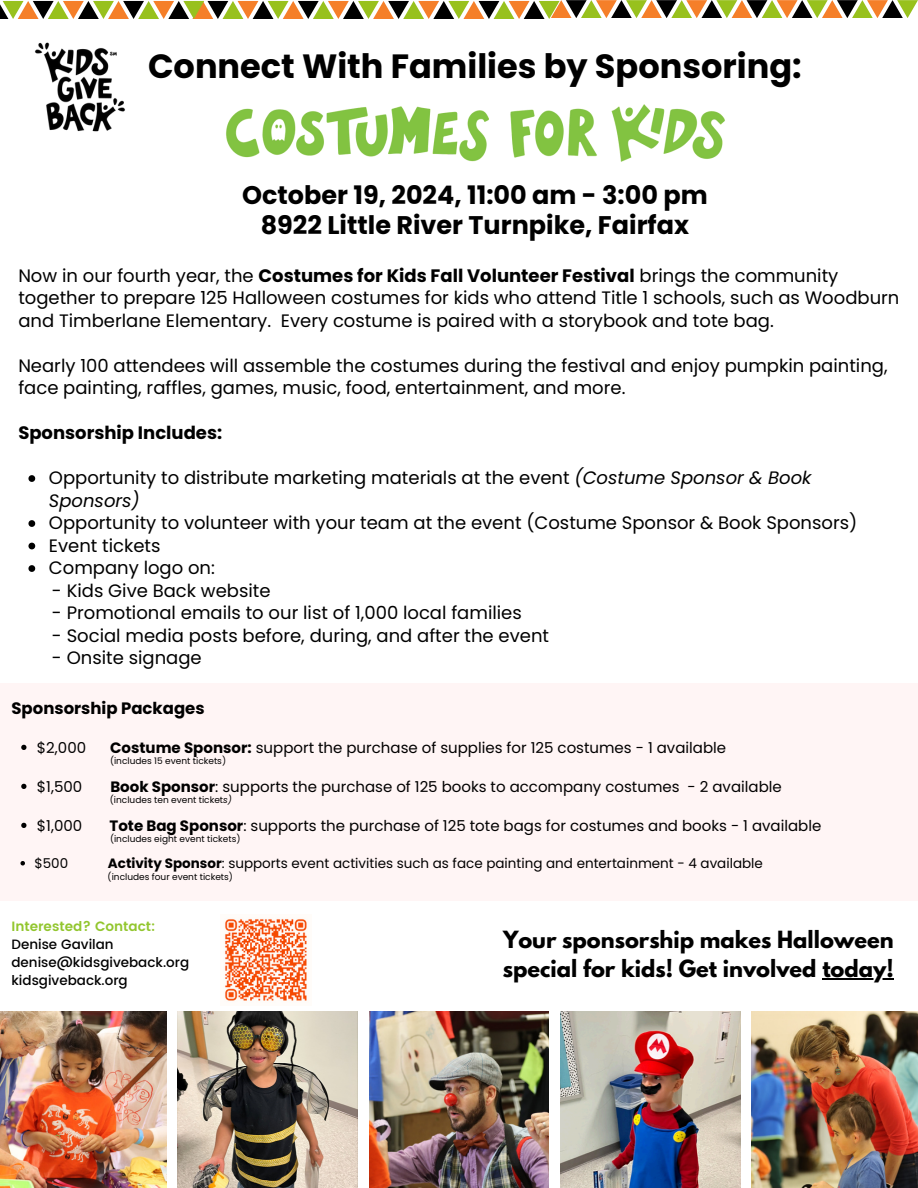
<style>
.page{position:relative;width:918px;height:1188px;background:#fff}
.page>*{position:absolute;margin:0;border:0;box-sizing:border-box;transform-origin:0 0}
.t1{font:700 33.6px "Poppins";color:#000}
.t2{font:700 25.5px/30.3px "Poppins";color:#000;text-align:center}
.t3{font:700 21px/29.2px "League Spartan";color:#000}
.t4{font:18px/22.5px "Poppins";color:#000}
.t5{font:700 18px "Poppins";color:#000}
.t6{font:700 16.5px "Poppins";color:#000}
.t7{font:15px "Poppins";color:#000}
.t8{font:13.5px "Poppins";color:#000}
.t9{font:500 13.5px/18px "Poppins";color:#000}
.t10{font:9px "Poppins";color:#000}
.s1{font-weight:700}
.s2{font-style:italic}
.s3{font-weight:600;color:#92c62e}
</style>
<div class="page">
<img style="left:0;top:1012px;width:166px;height:176px">
<img style="left:178px;top:1012px;width:180px;height:176px">
<img style="left:369px;top:1012px;width:180px;height:176px">
<img style="left:560px;top:1012px;width:180px;height:176px">
<img style="left:752px;top:1012px;width:166px;height:176px">
<svg style="left:0;top:0;width:918px;height:19px"></svg>
<img style="left:226px;top:104px;width:499px;height:58px">
<img style="left:35px;top:42px;width:90px;height:90px">
<div style="left:0;top:683px;width:918px;height:218px;background:#fff5f5"></div>
<img style="left:224px;top:918px;width:83px;height:83px">
<svg style="left:28px;top:475px;width:7px;height:7px"></svg>
<svg style="left:28px;top:520px;width:7px;height:7px"></svg>
<svg style="left:28px;top:543px;width:7px;height:6px"></svg>
<svg style="left:28px;top:565px;width:7px;height:7px"></svg>
<hr style="left:822px;top:979px;width:72px;height:1px;background:#000">
<svg style="left:21px;top:745px;width:5px;height:5px"></svg>
<svg style="left:21px;top:784px;width:5px;height:5px"></svg>
<svg style="left:21px;top:823px;width:5px;height:5px"></svg>
<svg style="left:20px;top:861px;width:5px;height:5px"></svg>
<p class="t1" style="left:148px;top:43px;width:655px">Connect With Families by Sponsoring:</p>
<h5 class="t2" style="left:242px;top:180px;width:467px">October 19, 2024, 11:00 am - 3:00 pm<br>8922 Little River Turnpike, Fairfax</h5>
<p class="t4" style="left:18px;top:264px;width:883px">Now in our fourth year, the <span class="s1">Costumes for Kids Fall Volunteer Festival</span> brings the community together to prepare 125 Halloween costumes for kids who attend Title 1 schools, such as Woodburn and Timberlane Elementary. Every costume is paired with a storybook and tote bag.</p>
<h1 class="t4" style="left:18px;top:354px;width:871px">Nearly 100 attendees will assemble the costumes during the festival and enjoy pumpkin painting, face painting, raffles, games, music, food, entertainment, and more.</h1>
<p class="t5" style="left:18px;top:420px;width:205px">Sponsorship Includes:</p>
<h2 class="t4" style="left:49px;top:467px;width:764px">Opportunity to distribute marketing materials at the event <span class="s2">(Costume Sponsor &amp; Book<br>Sponsors)</span></h2>
<h5 class="t4" style="left:49px;top:512px;width:810px">Opportunity to volunteer with your team at the event (Costume Sponsor &amp; Book Sponsors)</h5>
<h5 class="t4" style="left:49px;top:534px;width:113px">Event tickets</h5>
<h4 class="t4" style="left:49px;top:557px;width:168px">Company logo on:</h4>
<p class="t4" style="left:52px;top:579px;width:220px">- Kids Give Back website</p>
<p class="t4" style="left:52px;top:602px;width:471px">- Promotional emails to our list of 1,000 local families</p>
<p class="t4" style="left:52px;top:624px;width:499px">- Social media posts before, during, and after the event</p>
<p class="t4" style="left:52px;top:647px;width:151px">- Onsite signage</p>
<p class="t6" style="left:11px;top:697px;width:195px">Sponsorship Packages</p>
<p class="t7" style="left:37px;top:737px;width:51px">$2,000</p>
<p class="t7" style="left:110px;top:737px;width:617px"><span class="s1">Costume Sponsor:</span> support the purchase of supplies for 125 costumes - 1 available</p>
<p class="t10" style="left:110px;top:755px;width:118px">(includes 15 event tickets)</p>
<p class="t7" style="left:37px;top:776px;width:47px">$1,500</p>
<p class="t7" style="left:110px;top:776px;width:673px"><span class="s1">Book Sponsor</span>: supports the purchase of 125 books to accompany costumes - 2 available</p>
<p class="t10" style="left:110px;top:794px;width:124px">(includes ten event ticket<span class="s2">s)</span></p>
<p class="t7" style="left:37px;top:815px;width:47px">$1,000</p>
<p class="t7" style="left:110px;top:815px;width:713px"><span class="s1">Tote Bag Sponsor</span>: supports the purchase of 125 tote bags for costumes and books - 1 available</p>
<p class="t10" style="left:110px;top:833px;width:132px">(includes eight event tickets)</p>
<p class="t8" style="left:34px;top:854px;width:35px">$500</p>
<p class="t8" style="left:108px;top:854px;width:657px"><span class="s1">Activity Sponsor</span>: supports event activities such as face painting and entertainment - 4 available</p>
<h6 class="t10" style="left:108px;top:870px;width:127px">(includes four event tickets)</h6>
<h5 class="t9" style="left:11px;top:918px;width:179px"><span class="s3">Interested? Contact:<br></span>Denise Gavilan denise@kidsgiveback.org</h5>
<p class="t9" style="left:11px;top:972px;width:118px">kidsgiveback.org</p>
<h4 class="t3" style="left:503px;top:928px;width:392px">Your sponsorship makes Halloween special for kids! Get involved today!</h4>
</div>
